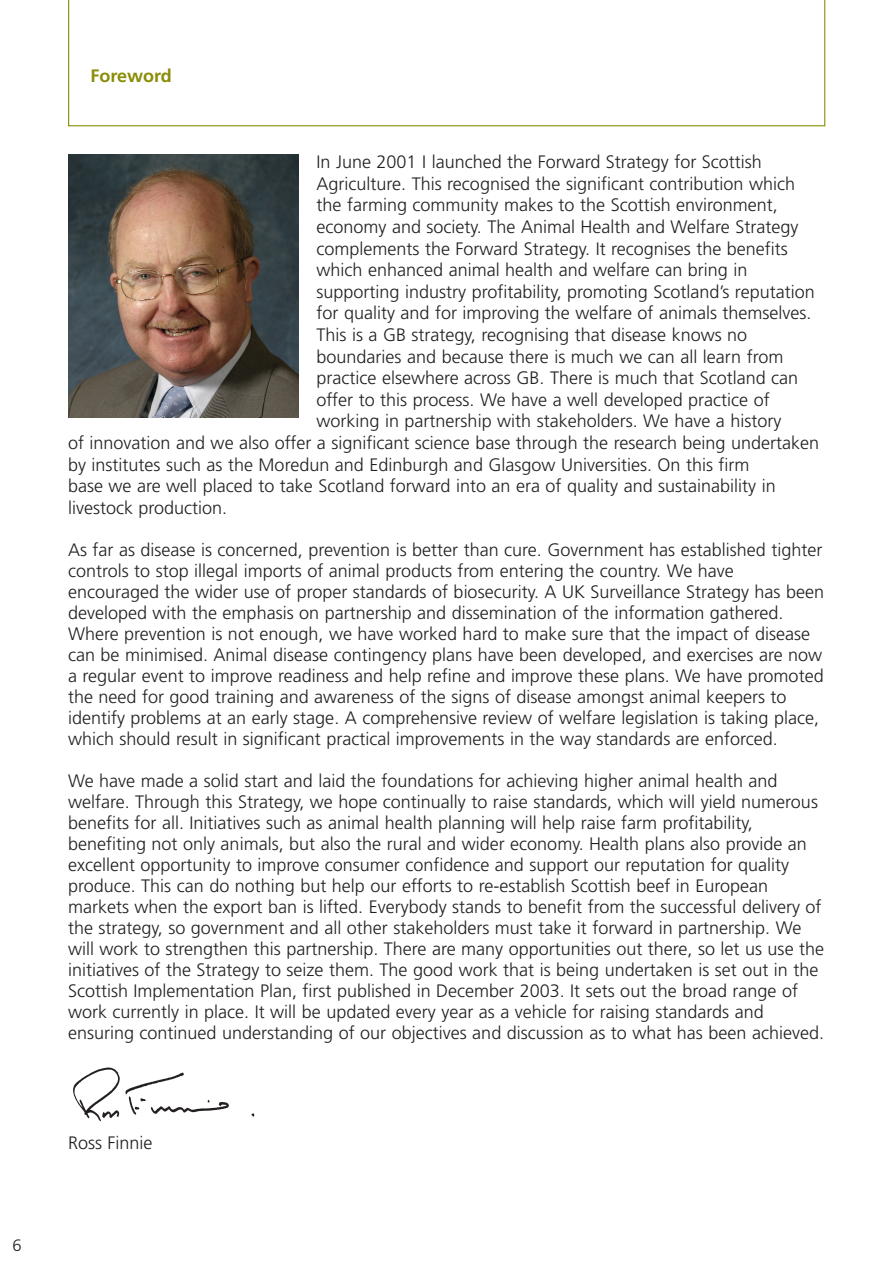
<style>
.page{position:relative;width:893px;height:1262px;background:#fff}
.page>*{position:absolute;margin:0;border:0;box-sizing:border-box;transform-origin:0 0}
.t1{font:300 18px/21px "Frutiger";color:#231f20}
.t2{font:700 18px "Frutiger";color:#8b8d08}
.t3{font:300 16.5px "Frutiger";color:#231f20}
</style>
<div class="page">
<svg style="left:68px;top:0;width:757px;height:126px"></svg>
<img style="left:73px;top:1067px;width:182px;height:55px">
<img style="left:68px;top:155px;width:230px;height:262px">
<p class="t3" style="left:12px;top:1237px;width:11px">6</p>
<p class="t2" style="left:90px;top:68px;width:83px">Foreword</p>
<p class="t1" style="left:316px;top:152px;width:447px">In June 2001 I launched the Forward Strategy for Scottish</p>
<p class="t1" style="left:316px;top:174px;width:480px">Agriculture. This recognised the significant contribution which</p>
<p class="t1" style="left:316px;top:195px;width:463px">the farming community makes to the Scottish environment,</p>
<p class="t1" style="left:316px;top:217px;width:483px">economy and society. The Animal Health and Welfare Strategy</p>
<p class="t1" style="left:316px;top:239px;width:473px">complements the Forward Strategy. It recognises the benefits</p>
<p class="t1" style="left:316px;top:260px;width:432px">which enhanced animal health and welfare can bring in</p>
<p class="t1" style="left:316px;top:282px;width:499px">supporting industry profitability, promoting Scotland’s reputation</p>
<p class="t1" style="left:316px;top:303px;width:496px">for quality and for improving the welfare of animals themselves.</p>
<p class="t1" style="left:316px;top:325px;width:432px">This is a GB strategy, recognising that disease knows no</p>
<p class="t1" style="left:316px;top:347px;width:468px">boundaries and because there is much we can all learn from</p>
<p class="t1" style="left:316px;top:368px;width:483px">practice elsewhere across GB. There is much that Scotland can</p>
<p class="t1" style="left:316px;top:390px;width:454px">offer to this process. We have a well developed practice of</p>
<p class="t1" style="left:316px;top:411px;width:466px">working in partnership with stakeholders. We have a history</p>
<p class="t1" style="left:68px;top:433px;width:752px">of innovation and we also offer a significant science base through the research being undertaken</p>
<p class="t1" style="left:68px;top:455px;width:683px">by institutes such as the Moredun and Edinburgh and Glasgow Universities. On this firm</p>
<p class="t1" style="left:68px;top:476px;width:709px">base we are well placed to take Scotland forward into an era of quality and sustainability in</p>
<p class="t1" style="left:68px;top:498px;width:161px">livestock production.</p>
<p class="t1" style="left:68px;top:540px;width:757px">As far as disease is concerned, prevention is better than cure. Government has established tighter controls to stop illegal imports of animal products from entering the country. We have encouraged the wider use of proper standards of biosecurity. A UK Surveillance Strategy has been developed with the emphasis on partnership and dissemination of the information gathered.<br>Where prevention is not enough, we have worked hard to make sure that the impact of disease can be minimised. Animal disease contingency plans have been developed, and exercises are now a regular event to improve readiness and help refine and improve these plans. We have promoted the need for good training and awareness of the signs of disease amongst animal keepers to identify problems at an early stage. A comprehensive review of welfare legislation is taking place, which should result in significant practical improvements in the way standards are enforced.</p>
<p class="t1" style="left:68px;top:771px;width:757px">We have made a solid start and laid the foundations for achieving higher animal health and welfare. Through this Strategy, we hope continually to raise standards, which will yield numerous benefits for all. Initiatives such as animal health planning will help raise farm profitability, benefiting not only animals, but also the rural and wider economy. Health plans also provide an excellent opportunity to improve consumer confidence and support our reputation for quality produce. This can do nothing but help our efforts to re-establish Scottish beef in European markets when the export ban is lifted. Everybody stands to benefit from the successful delivery of the strategy, so government and all other stakeholders must take it forward in partnership. We will work to strengthen this partnership. There are many opportunities out there, so let us use the initiatives of the Strategy to seize them. The good work that is being undertaken is set out in the Scottish Implementation Plan, first published in December 2003. It sets out the broad range of work currently in place. It will be updated every year as a vehicle for raising standards and ensuring continued understanding of our objectives and discussion as to what has been achieved.</p>
<p class="t1" style="left:68px;top:1133px;width:86px">Ross Finnie</p>
</div>
